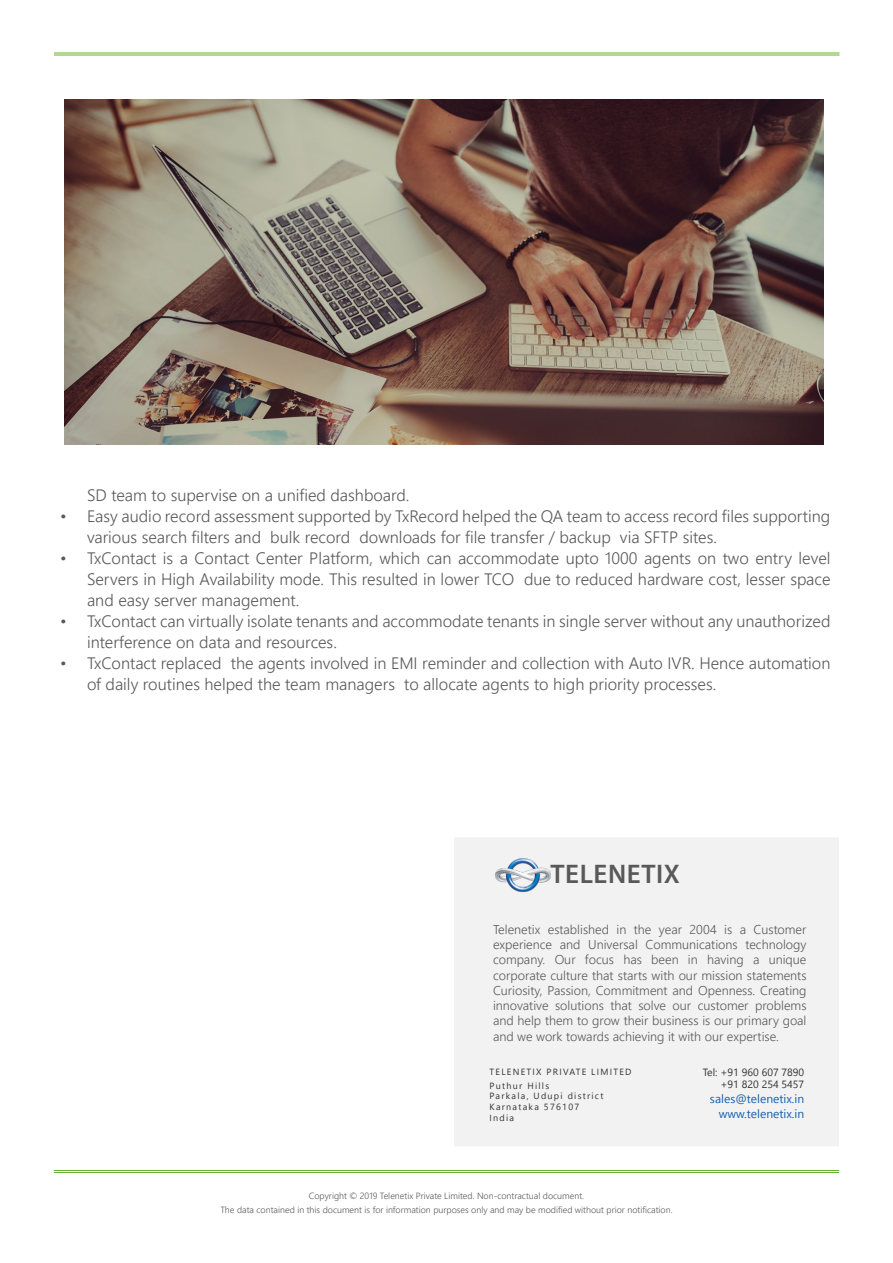
<style>
.page{position:relative;width:893px;height:1263px;background:#fff}
.page>*{position:absolute;margin:0;border:0;box-sizing:border-box;transform-origin:0 0}
.t1{font:600 27px "Myriad Pro";letter-spacing:.02em;color:#595959}
.t2{font:300 16.5px/21px "Nirmala UI";color:#595959}
.t3{font:300 12.75px/15.3px "Nirmala UI";color:#595959;text-align:justify}
.t4{font:12px/15px "Nirmala UI";color:#1761ac;text-align:right}
.t5{font:10.5px/12.6px "Nirmala UI";color:#333;text-align:right}
.t6{font:300 9px/13.5px "Nirmala UI";color:#595959;text-align:center}
.t7{font:9px/10.8px "Nirmala UI";letter-spacing:.14em;color:#333}
</style>
<div class="page">
<div style="left:454px;top:837px;width:385px;height:309px;background:#f2f2f2"></div>
<img style="left:495px;top:858px;width:56px;height:34px">
<hr style="left:54px;top:53px;width:785px;height:1px;background:#66b132">
<hr style="left:54px;top:55px;width:785px;height:1px;background:#66b132">
<hr style="left:54px;top:1170px;width:785px;height:1px;background:#66b132">
<hr style="left:54px;top:1172px;width:785px;height:1px;background:#66b132">
<img style="left:65px;top:100px;width:758px;height:344px">
<p class="t2" style="left:87px;top:484px;width:324px">SD team to supervise on a unified dashboard.</p>
<p class="t2" style="left:87px;top:505px;width:745px;text-indent:-27px">• Easy audio record assessment supported by TxRecord helped the QA team to access record files supporting various search filters and bulk record downloads for file transfer / backup via SFTP sites.</p>
<p class="t2" style="left:87px;top:547px;width:745px;text-align:justify;text-indent:-27px">• TxContact is a Contact Center Platform, which can accommodate upto 1000 agents on two entry level Servers in High Availability mode. This resulted in lower TCO due to reduced hardware cost, lesser space and easy server management.</p>
<p class="t2" style="left:87px;top:610px;width:745px;text-indent:-27px">• TxContact can virtually isolate tenants and accommodate tenants in single server without any unauthorized interference on data and resources.</p>
<p class="t2" style="left:87px;top:652px;width:745px;text-indent:-27px">• TxContact replaced the agents involved in EMI reminder and collection with Auto IVR. Hence automation of daily routines helped the team managers to allocate agents to high priority processes.</p>
<h1 class="t1" style="left:551px;top:857px;width:131px">TELENETIX</h1>
<p class="t3" style="left:493px;top:921px;width:315px">Telenetix established in the year 2004 is a Customer experience and Universal Communications technology company. Our focus has been in having a unique corporate culture that starts with our mission statements Curiosity, Passion, Commitment and Openness. Creating innovative solutions that solve our customer problems and help them to grow their business is our primary goal and we work towards achieving it with our expertise.</p>
<p class="t7" style="left:490px;top:1064px;width:143px;line-height:13.8px">TELENETIX PRIVATE LIMITED<br>Puthur Hills</p>
<p class="t7" style="left:490px;top:1090px;width:115px">Parkala, Udupi district<br>Karnataka 576107<br>India</p>
<p class="t6" style="left:220px;top:1189px;width:454px">Copyright © 2019 Telenetix Private Limited. Non-contractual document.<br>The data contained in this document is for information purposes only and may be modified without prior notification.</p>
<p class="t5" style="left:703px;top:1065px;width:103px">Tel: +91 960 607 7890 +91 820 254 5457</p>
<p class="t4" style="left:710px;top:1091px;width:96px">sales@telenetix.in www.telenetix.in</p>
</div>
